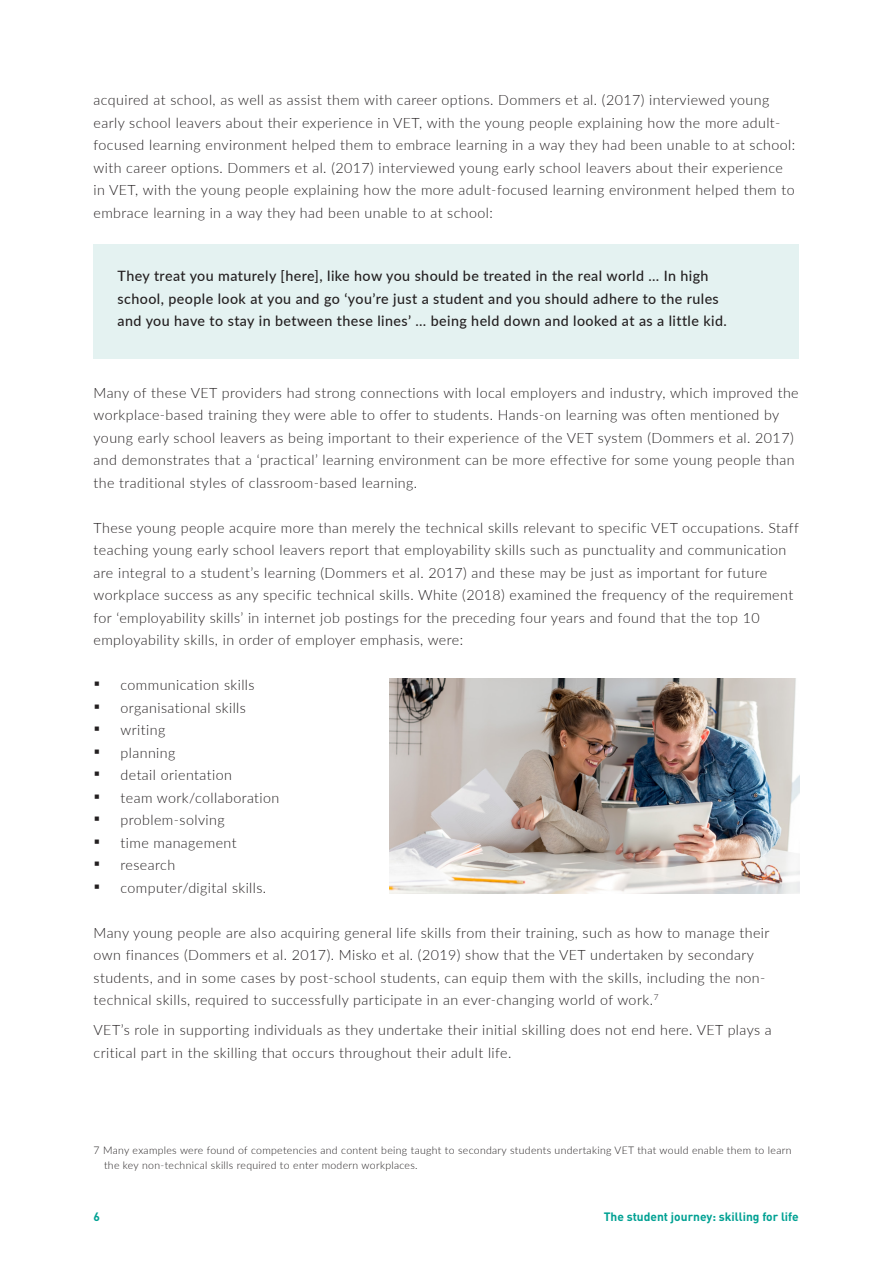
<style>
.page{position:relative;width:893px;height:1263px;background:#fff}
.page>*{position:absolute;margin:0;border:0;box-sizing:border-box;transform-origin:0 0}
.t1{font:300 14.25px/22.5px "Lato";letter-spacing:.03em;color:#231f20}
.t2{font:500 14.25px/22.5px "Lato";letter-spacing:.03em;color:#231f20}
.t3{font:700 12px "DIN Pro";color:#00a193}
.t4{font:300 10.5px/15px "Lato";letter-spacing:.03em;color:#231f20}
.s1{font-size:18px}
</style>
<div class="page">
<div style="left:94px;top:244px;width:705px;height:115px;background:#e4f2f1"></div>
<img style="left:390px;top:678px;width:409px;height:215px">
<p class="t1" style="left:94px;top:88px;width:703px">acquired at school, as well as assist them with career options. Dommers et al. (2017) interviewed young early school leavers about their experience in VET, with the young people explaining how the more adult&shy;focused learning environment helped them to embrace learning in a way they had been unable to at school: with career options. Dommers et al. (2017) interviewed young early school leavers about their experience in VET, with the young people explaining how the more adult-focused learning environment helped them to embrace learning in a way they had been unable to at school:</p>
<p class="t2" style="left:118px;top:264px;width:611px">They treat you maturely [here], like how you should be treated in the real world … In high school, people look at you and go ‘you’re just a student and you should adhere to the rules and you have to stay in between these lines’ … being held down and looked at as a little kid.</p>
<p class="t1" style="left:94px;top:381px;width:707px">Many of these VET providers had strong connections with local employers and industry, which improved the workplace-based training they were able to offer to students. Hands-on learning was often mentioned by young early school leavers as being important to their experience of the VET system (Dommers et al. 2017) and demonstrates that a ‘practical’ learning environment can be more effective for some young people than the traditional styles of classroom-based learning.</p>
<p class="t1" style="left:94px;top:516px;width:707px">These young people acquire more than merely the technical skills relevant to specific VET occupations. Staff teaching young early school leavers report that employability skills such as punctuality and communication are integral to a student’s learning (Dommers et al. 2017) and these may be just as important for future workplace success as any specific technical skills. White (2018) examined the frequency of the requirement for ‘employability skills’ in internet job postings for the preceding four years and found that the top 10 employability skills, in order of employer emphasis, were:</p>
<p class="t1" style="left:94px;top:673px;width:162px"><span class="s1">▪</span> communication skills</p>
<p class="t1" style="left:94px;top:696px;width:154px"><span class="s1">▪</span> organisational skills</p>
<p class="t1" style="left:94px;top:718px;width:73px"><span class="s1">▪</span> writing</p>
<p class="t1" style="left:94px;top:741px;width:83px"><span class="s1">▪</span> planning</p>
<p class="t1" style="left:94px;top:763px;width:140px"><span class="s1">▪</span> detail orientation</p>
<p class="t1" style="left:94px;top:786px;width:187px"><span class="s1">▪</span> team work/collaboration</p>
<p class="t1" style="left:94px;top:808px;width:133px"><span class="s1">▪</span> problem-solving</p>
<p class="t1" style="left:94px;top:831px;width:145px"><span class="s1">▪</span> time management</p>
<p class="t1" style="left:94px;top:853px;width:83px"><span class="s1">▪</span> research</p>
<p class="t1" style="left:94px;top:876px;width:174px"><span class="s1">▪</span> computer/digital skills.</p>
<p class="t1" style="left:94px;top:921px;width:677px">Many young people are also acquiring general life skills from their training, such as how to manage their own finances (Dommers et al. 2017). Misko et al. (2019) show that the VET undertaken by secondary students, and in some cases by post-school students, can equip them with the skills, including the non&shy;technical skills, required to successfully participate in an ever-changing world of work.<sup>7</sup></p>
<p class="t1" style="left:94px;top:1018px;width:680px">VET’s role in supporting individuals as they undertake their initial skilling does not end here. VET plays a critical part in the skilling that occurs throughout their adult life.</p>
<p class="t4" style="left:104px;top:1142px;width:689px;text-indent:-10px">7 Many examples were found of competencies and content being taught to secondary students undertaking VET that would enable them to learn the key non-technical skills required to enter modern workplaces.</p>
<p class="t3" style="left:94px;top:1208px;width:8px">6</p>
<p class="t3" style="left:604px;top:1208px;width:196px">The student journey: skilling for life</p>
</div>
